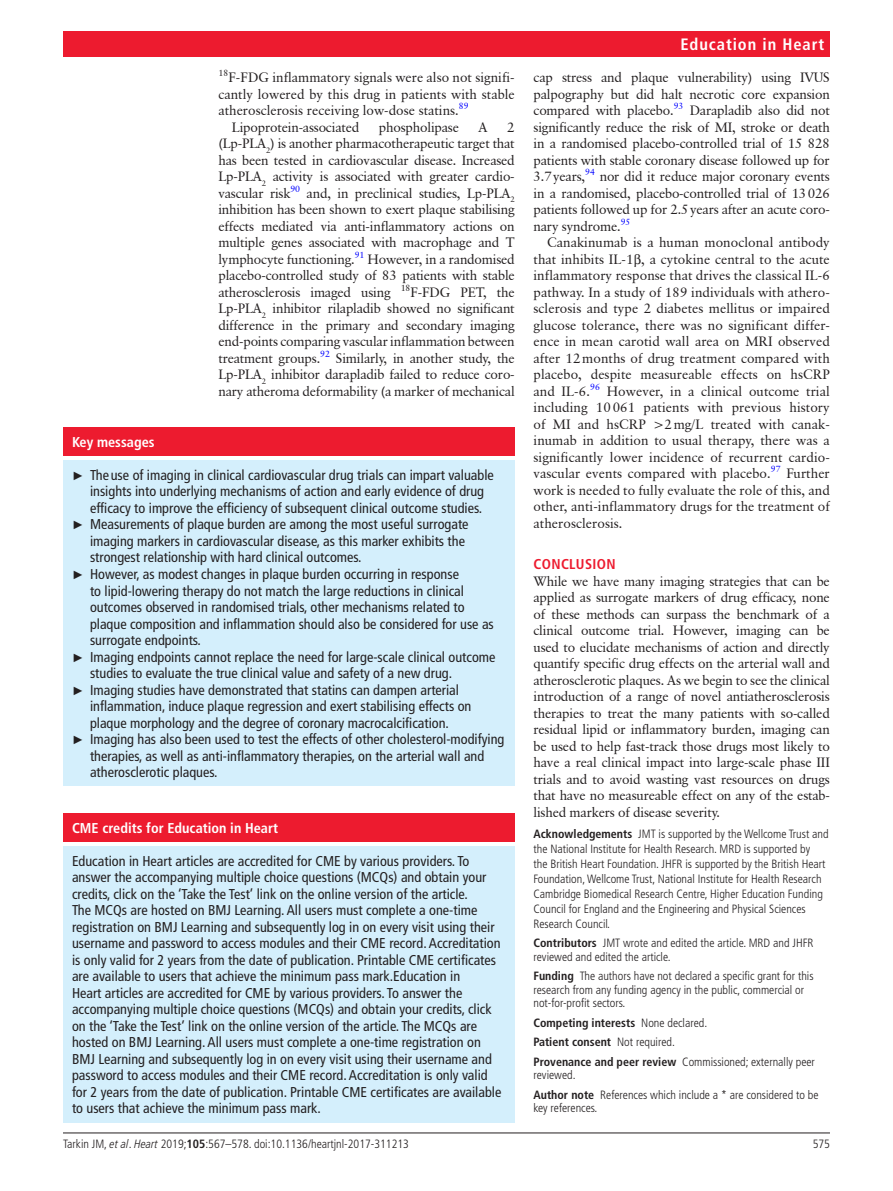
<style>
.page{position:relative;width:893px;height:1191px;background:#fff}
.page>*{position:absolute;margin:0;border:0;box-sizing:border-box;transform-origin:0 0}
.t1{font:700 condensed 16.5px "Frutiger LT Pro";letter-spacing:.055em;color:#fff}
.t2{font:condensed 14.25px/16.5px "Frutiger LT Pro";color:#231f20}
.t3{font:700 condensed 14.25px "Frutiger LT Pro";color:#fff}
.t4{font:700 condensed 14.25px "Frutiger LT Pro";letter-spacing:.025em;color:#ed1b2f}
.t5{font:13.5px/16.5px "Classical Garamond BT";letter-spacing:-.015em;color:#231f20;text-align:justify}
.t6{font:300 condensed 12px/15px "Frutiger LT Pro";color:#231f20}
.t7{font:700 condensed 12px/19.5px "Frutiger LT Pro";color:#231f20}
.s1{font-family:"Arial";font-stretch:normal;font-size:12px}
.s2{font-weight:700}
.s3{font-weight:300}
.s4{font-style:italic}
</style>
<div class="page">
<hr style="left:63px;top:1132px;width:767px;height:1px;background:#231f20">
<div style="left:63px;top:31px;width:767px;height:25px;background:#ed1b2f"></div>
<div style="left:63px;top:427px;width:452px;height:29px;background:#ed1b2f"></div>
<div style="left:63px;top:460px;width:452px;height:326px;background:#d4effc"></div>
<div style="left:63px;top:813px;width:452px;height:28px;background:#ed1b2f"></div>
<div style="left:63px;top:846px;width:452px;height:276px;background:#d4effc"></div>
<p class="t5" style="left:218px;top:69px;width:298px"><sup>18</sup>F-FDG inflammatory signals were also not signifi-</p>
<p class="t5" style="left:218px;top:86px;width:298px">cantly lowered by this drug in patients with stable</p>
<p class="t5" style="left:218px;top:102px;width:252px">atherosclerosis receiving low-dose statins.<sup>89</sup></p>
<p class="t5" style="left:232px;top:119px;width:129px">Lipoprotein-associated</p>
<p class="t5" style="left:379px;top:119px;width:82px">phospholipase</p>
<p class="t5" style="left:479px;top:119px;width:11px">A</p>
<p class="t5" style="left:218px;top:119px;width:298px;text-indent:289px">2 (Lp-PLA<sub>2</sub>) is another pharmacotherapeutic target that has been tested in cardiovascular disease. Increased Lp-PLA<sub>2</sub> activity is associated with greater cardio&shy;vascular risk<sup>90</sup> and, in preclinical studies, Lp-PLA<sub>2 </sub>inhibition has been shown to exert plaque stabilising effects mediated via anti-inflammatory actions on multiple genes associated with macrophage and T lymphocyte functioning.<sup>91</sup> However, in a randomised placebo-controlled study of 83 patients with stable atherosclerosis imaged using <sup>18</sup>F-FDG PET, the Lp-PLA<sub>2</sub> inhibitor rilapladib showed no significant difference in the primary and secondary imaging end-points comparing vascular inflammation between treatment groups.<sup>92</sup> Similarly, in another study, the Lp-PLA<sub>2</sub> inhibitor darapladib failed to reduce coro&shy;nary atheroma deformability (a marker of mechanical</p>
<p class="t3" style="left:72px;top:434px;width:84px">Key messages</p>
<p class="t2" style="left:72px;top:467px;width:423px"><span class="s1">►</span> The use of imaging in clinical cardiovascular drug trials can impart valuable</p>
<p class="t2" style="left:90px;top:483px;width:396px">insights into underlying mechanisms of action and early evidence of drug</p>
<p class="t2" style="left:90px;top:500px;width:394px">efficacy to improve the efficiency of subsequent clinical outcome studies.</p>
<p class="t2" style="left:72px;top:516px;width:398px"><span class="s1">►</span> Measurements of plaque burden are among the most useful surrogate</p>
<p class="t2" style="left:90px;top:533px;width:377px">imaging markers in cardiovascular disease, as this marker exhibits the</p>
<p class="t2" style="left:90px;top:549px;width:273px">strongest relationship with hard clinical outcomes.</p>
<p class="t2" style="left:72px;top:566px;width:389px"><span class="s1">►</span> However, as modest changes in plaque burden occurring in response</p>
<p class="t2" style="left:90px;top:582px;width:376px">to lipid-lowering therapy do not match the large reductions in clinical</p>
<p class="t2" style="left:90px;top:599px;width:376px">outcomes observed in randomised trials, other mechanisms related to</p>
<p class="t2" style="left:90px;top:615px;width:405px">plaque composition and inflammation should also be considered for use as</p>
<p class="t2" style="left:90px;top:632px;width:113px">surrogate endpoints.</p>
<p class="t2" style="left:72px;top:648px;width:425px"><span class="s1">►</span> Imaging endpoints cannot replace the need for large-scale clinical outcome</p>
<p class="t2" style="left:90px;top:665px;width:364px">studies to evaluate the true clinical value and safety of a new drug.</p>
<p class="t2" style="left:72px;top:681px;width:389px"><span class="s1">►</span> Imaging studies have demonstrated that statins can dampen arterial</p>
<p class="t2" style="left:90px;top:698px;width:383px">inflammation, induce plaque regression and exert stabilising effects on</p>
<p class="t2" style="left:90px;top:714px;width:361px">plaque morphology and the degree of coronary macrocalcification.</p>
<p class="t2" style="left:72px;top:731px;width:434px"><span class="s1">►</span> Imaging has also been used to test the effects of other cholesterol-modifying</p>
<p class="t2" style="left:90px;top:747px;width:396px">therapies, as well as anti-inflammatory therapies, on the arterial wall and</p>
<p class="t2" style="left:90px;top:764px;width:129px">atherosclerotic plaques.</p>
<p class="t3" style="left:72px;top:819px;width:208px">CME credits for Education in Heart</p>
<p class="t2" style="left:72px;top:852px;width:431px">Education in Heart articles are accredited for CME by various providers. To answer the accompanying multiple choice questions (MCQs) and obtain your credits, click on the ‘Take the Test’ link on the online version of the article.<br>The MCQs are hosted on BMJ Learning. All users must complete a one-time registration on BMJ Learning and subsequently log in on every visit using their username and password to access modules and their CME record. Accreditation is only valid for 2 years from the date of publication. Printable CME certificates are available to users that achieve the minimum pass mark.Education in<br>Heart articles are accredited for CME by various providers. To answer the accompanying multiple choice questions (MCQs) and obtain your credits, click on the ‘Take the Test’ link on the online version of the article. The MCQs are hosted on BMJ Learning. All users must complete a one-time registration on BMJ Learning and subsequently log in on every visit using their username and password to access modules and their CME record. Accreditation is only valid for 2 years from the date of publication. Printable CME certificates are available to users that achieve the minimum pass mark.</p>
<p class="t1" style="left:680px;top:34px;width:145px">Education in Heart</p>
<p class="t5" style="left:533px;top:69px;width:298px">cap stress and plaque vulnerability) using IVUS palpography but did halt necrotic core expansion compared with placebo.<sup>93</sup> Darapladib also did not significantly reduce the risk of MI, stroke or death in a randomised placebo-controlled trial of 15 828 patients with stable coronary disease followed up for 3.7years,<sup>94</sup> nor did it reduce major coronary events in a randomised, placebo-controlled trial of 13026 patients followed up for 2.5years after an acute coro&shy;nary syndrome.<sup>95</sup></p>
<p class="t5" style="left:533px;top:234px;width:298px;text-indent:14px">Canakinumab is a human monoclonal antibody that inhibits IL-1 , a cytokine central to the acute inflammatory response that drives the classical IL-6 pathway. In a study of 189 individuals with athero&shy;sclerosis and type 2 diabetes mellitus or impaired glucose tolerance, there was no significant differ&shy;ence in mean carotid wall area on MRI observed after 12months of drug treatment compared with placebo, despite measureable effects on hsCRP and IL-6.<sup>96</sup> However, in a clinical outcome trial including 10061 patients with previous history of MI and hsCRP &gt;2mg/L treated with canak&shy;inumab in addition to usual therapy, there was a significantly lower incidence of recurrent cardio&shy;vascular events compared with placebo.<sup>97</sup> Further work is needed to fully evaluate the role of this, and other, anti-inflammatory drugs for the treatment of atherosclerosis.</p>
<p class="t4" style="left:533px;top:556px;width:84px">Conclusion</p>
<p class="t5" style="left:533px;top:572px;width:298px">While we have many imaging strategies that can be applied as surrogate markers of drug efficacy, none of these methods can surpass the benchmark of a clinical outcome trial. However, imaging can be used to elucidate mechanisms of action and directly quantify specific drug effects on the arterial wall and atherosclerotic plaques. As we begin to see the clinical introduction of a range of novel antiatherosclerosis therapies to treat the many patients with so-called residual lipid or inflammatory burden, imaging can be used to help fast-track those drugs most likely to have a real clinical impact into large-scale phase III trials and to avoid wasting vast resources on drugs that have no measureable effect on any of the estab&shy;lished markers of disease severity.</p>
<p class="t6" style="left:533px;top:826px;width:297px"><span class="s2">Acknowledgements</span> JMT is supported by the Wellcome Trust and the National Institute for Health Research. MRD is supported by<br>the British Heart Foundation. JHFR is supported by the British Heart Foundation, Wellcome Trust, National Institute for Health Research Cambridge Biomedical Research Centre, Higher Education Funding Council for England and the Engineering and Physical Sciences Research Council.</p>
<p class="t6" style="left:533px;top:936px;width:282px;line-height:13.5px"><span class="s2">Contributors</span> JMT wrote and edited the article. MRD and JHFR reviewed and edited the article.</p>
<p class="t6" style="left:533px;top:969px;width:282px;line-height:13.5px"><span class="s2">Funding</span> The authors have not declared a specific grant for this research from any funding agency in the public, commercial or not-for-profit sectors.</p>
<p class="t7" style="left:533px;top:1013px;width:283px">Competing interests <span class="s3">None declared.<br></span>Patient consent <span class="s3">Not required.<br></span>Provenance and peer review <span class="s3">Commissioned; externally peer</span></p>
<p class="t6" style="left:533px;top:1065px;width:287px;line-height:19.5px">reviewed.<br><span class="s2">Author note</span> References which include a * are considered to be</p>
<p class="t6" style="left:533px;top:1100px;width:65px">key references.</p>
<p class="t6" style="left:63px;top:1136px;width:347px">Tarkin JM, <span class="s4">et al</span>. <span class="s4">Heart</span> 2019;<span class="s2">105</span>:567–578. doi:10.1136/heartjnl-2017-311213</p>
<p class="t6" style="left:813px;top:1136px;width:19px">575</p>
</div>
